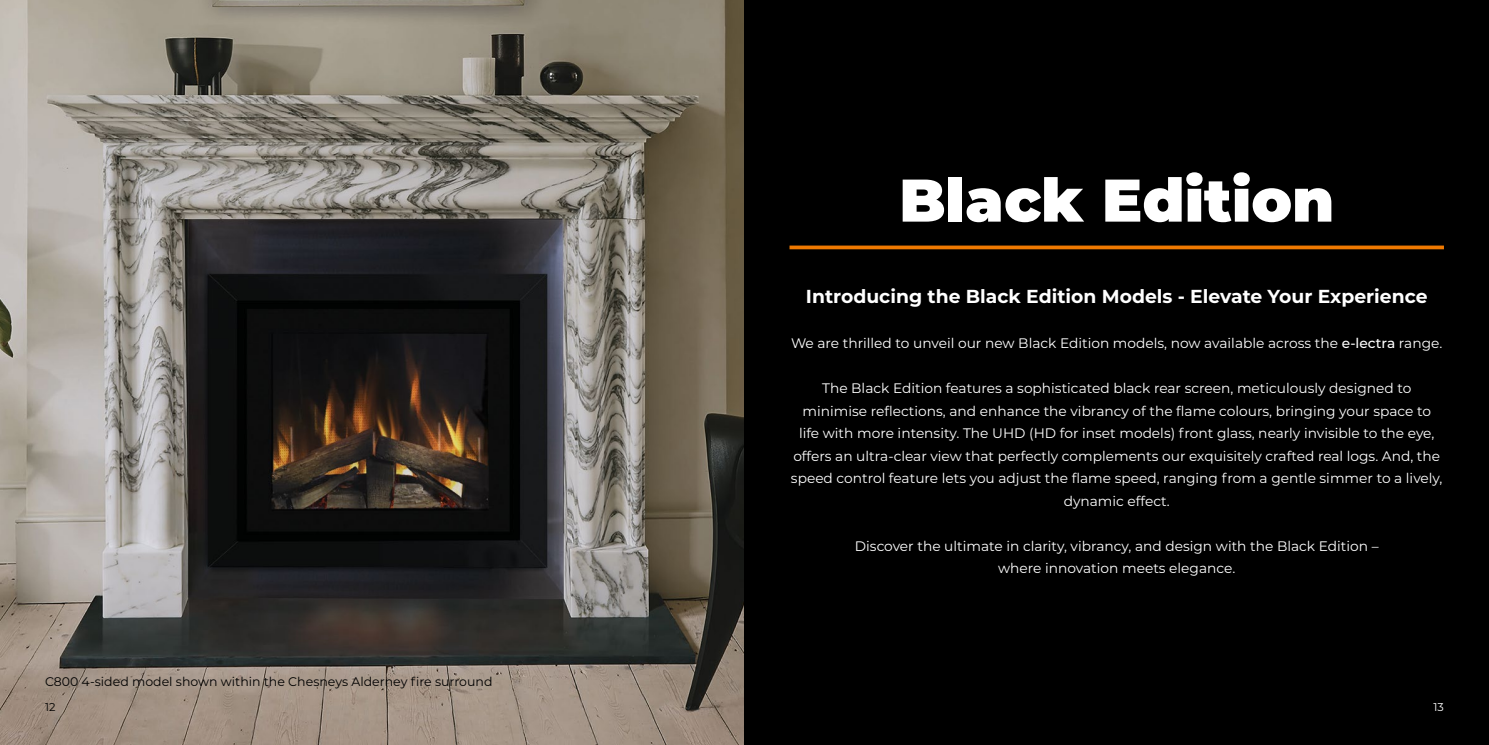
<style>
.page{position:relative;width:1489px;height:745px;background:#fff}
.page>*{position:absolute;margin:0;border:0;box-sizing:border-box;transform-origin:0 0}
.t1{font:900 60px "Montserrat";color:#fff}
.t2{font:700 18.75px "Montserrat";color:#fff}
.t3{font:13.75px/22.5px "Montserrat";color:#fff;text-align:center}
.t4{font:12.5px "Montserrat";color:#000}
.t5{font:11.25px "Montserrat";color:#000}
.t6{font:11.25px "Montserrat";color:#fff}
.s1{font-weight:500}
</style>
<div class="page">
<img style="left:0;top:0;width:744px;height:744px">
<div style="left:744px;top:0;width:744px;height:744px;background:#000"></div>
<svg style="left:789px;top:245px;width:654px;height:4px;fill:#ef7900"></svg>
<h1 class="t1" style="left:899px;top:166px;width:436px">Black Edition</h1>
<p class="t4" style="left:45px;top:675px;width:449px">C800 4-sided model shown within the Chesneys Alderney fire surround</p>
<h2 class="t2" style="left:806px;top:288px;width:623px">Introducing the Black Edition Models - Elevate Your Experience</h2>
<p class="t3" style="left:791px;top:332px;width:653px">We are thrilled to unveil our new Black Edition models, now available across the <span class="s1">e-lectra</span> range.</p>
<p class="t3" style="left:791px;top:377px;width:653px">The Black Edition features a sophisticated black rear screen, meticulously designed to minimise reflections, and enhance the vibrancy of the flame colours, bringing your space to life with more intensity. The UHD (HD for inset models) front glass, nearly invisible to the eye, offers an ultra-clear view that perfectly complements our exquisitely crafted real logs. And, the speed control feature lets you adjust the flame speed, ranging from a gentle simmer to a lively, dynamic effect.</p>
<p class="t3" style="left:854px;top:534px;width:525px">Discover the ultimate in clarity, vibrancy, and design with the Black Edition – where innovation meets elegance.</p>
<p class="t5" style="left:45px;top:701px;width:12px">12</p>
<p class="t6" style="left:1433px;top:701px;width:12px">13</p>
</div>
